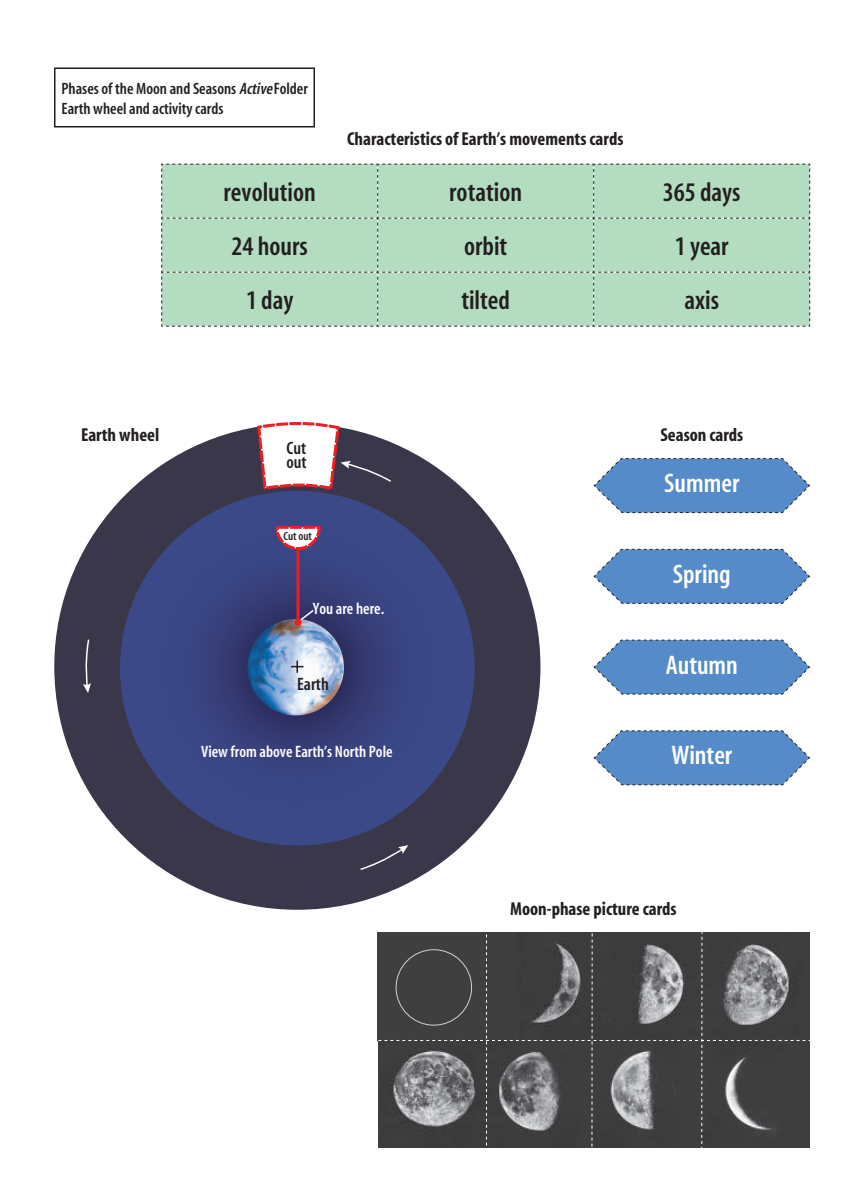
<style>
.page{position:relative;width:864px;height:1188px;background:#fff}
.page>*{position:absolute;margin:0;border:0;box-sizing:border-box;transform-origin:0 0}
.t1{font:27px "Myriad Sem Con";color:#231f20}
.t2{font:27px "Myriad Sem Con";color:#fff}
.t3{font:18.75px "Myriad Bold Con";color:#231f20}
.t4{font:18px/14.2px "Myriad Sem Con";color:#231f20}
.t5{font:16.5px/20.2px "Myriad Sem Con";color:#231f20}
.t6{font:16.5px "Myriad Sem Con";color:#fff}
.t7{font:12px "Myriad Sem Con";color:#231f20}
.s1{font-style:italic}
</style>
<div class="page">
<div style="left:161px;top:163px;width:649px;height:164px;background:#b3dcc0"></div>
<div style="left:54px;top:424px;width:486px;height:486px;background:#3a374b;border-radius:50%"></div>
<svg style="left:120px;top:491px;width:355px;height:355px;background:#394583"></svg>
<img style="left:247px;top:619px;width:97px;height:97px;border-radius:50%">
<svg style="left:255px;top:422px;width:138px;height:70px"></svg>
<svg style="left:274px;top:524px;width:48px;height:28px"></svg>
<hr style="left:297px;top:549px;width:3px;height:70px;background:#ee1d23">
<svg style="left:291px;top:608px;width:117px;height:262px;background:#4b5283"></svg>
<svg style="left:83px;top:639px;width:8px;height:54px"></svg>
<svg style="left:593px;top:458px;width:217px;height:56px;background:#6e9acd"></svg>
<svg style="left:593px;top:549px;width:217px;height:55px;background:#6b99cc"></svg>
<svg style="left:593px;top:730px;width:217px;height:56px;background:#6e9acd"></svg>
<div style="left:54px;top:68px;width:261px;height:60px;border:2px solid #231f20"></div>
<svg style="left:378px;top:932px;width:432px;height:216px;background:#515253"></svg>
<svg style="left:593px;top:639px;width:217px;height:56px;background:#6e9acd"></svg>
<p class="t5" style="left:62px;top:79px;width:248px">Phases of the Moon and Seasons <span class="s1">Active</span>Folder<br>Earth wheel and activity cards</p>
<p class="t3" style="left:347px;top:132px;width:278px">Characteristics of Earth’s movements cards</p>
<h1 class="t1" style="left:224px;top:183px;width:94px">revolution</h1>
<h1 class="t1" style="left:449px;top:183px;width:74px">rotation</h1>
<h1 class="t1" style="left:663px;top:183px;width:79px">365 days</h1>
<h1 class="t1" style="left:232px;top:237px;width:78px">24 hours</h1>
<h1 class="t1" style="left:464px;top:237px;width:45px">orbit</h1>
<h1 class="t1" style="left:675px;top:237px;width:55px">1 year</h1>
<h1 class="t1" style="left:246px;top:291px;width:49px">1 day</h1>
<h1 class="t1" style="left:461px;top:291px;width:50px">tilted</h1>
<h1 class="t1" style="left:684px;top:291px;width:36px">axis</h1>
<p class="t3" style="left:81px;top:428px;width:80px">Earth wheel</p>
<p class="t4" style="left:286px;top:443px;width:22px">Cut out</p>
<p class="t7" style="left:284px;top:531px;width:30px">Cut out</p>
<p class="t6" style="left:313px;top:602px;width:73px">You are here.</p>
<p class="t4" style="left:297px;top:679px;width:33px">Earth</p>
<p class="t6" style="left:201px;top:746px;width:193px">View from above Earth’s North Pole</p>
<p class="t3" style="left:661px;top:428px;width:84px">Season cards</p>
<h1 class="t2" style="left:664px;top:474px;width:77px">Summer</h1>
<h1 class="t2" style="left:673px;top:564px;width:59px">Spring</h1>
<h1 class="t2" style="left:666px;top:655px;width:74px">Autumn</h1>
<h1 class="t2" style="left:671px;top:746px;width:63px">Winter</h1>
<p class="t3" style="left:510px;top:902px;width:168px">Moon-phase picture cards</p>
</div>
